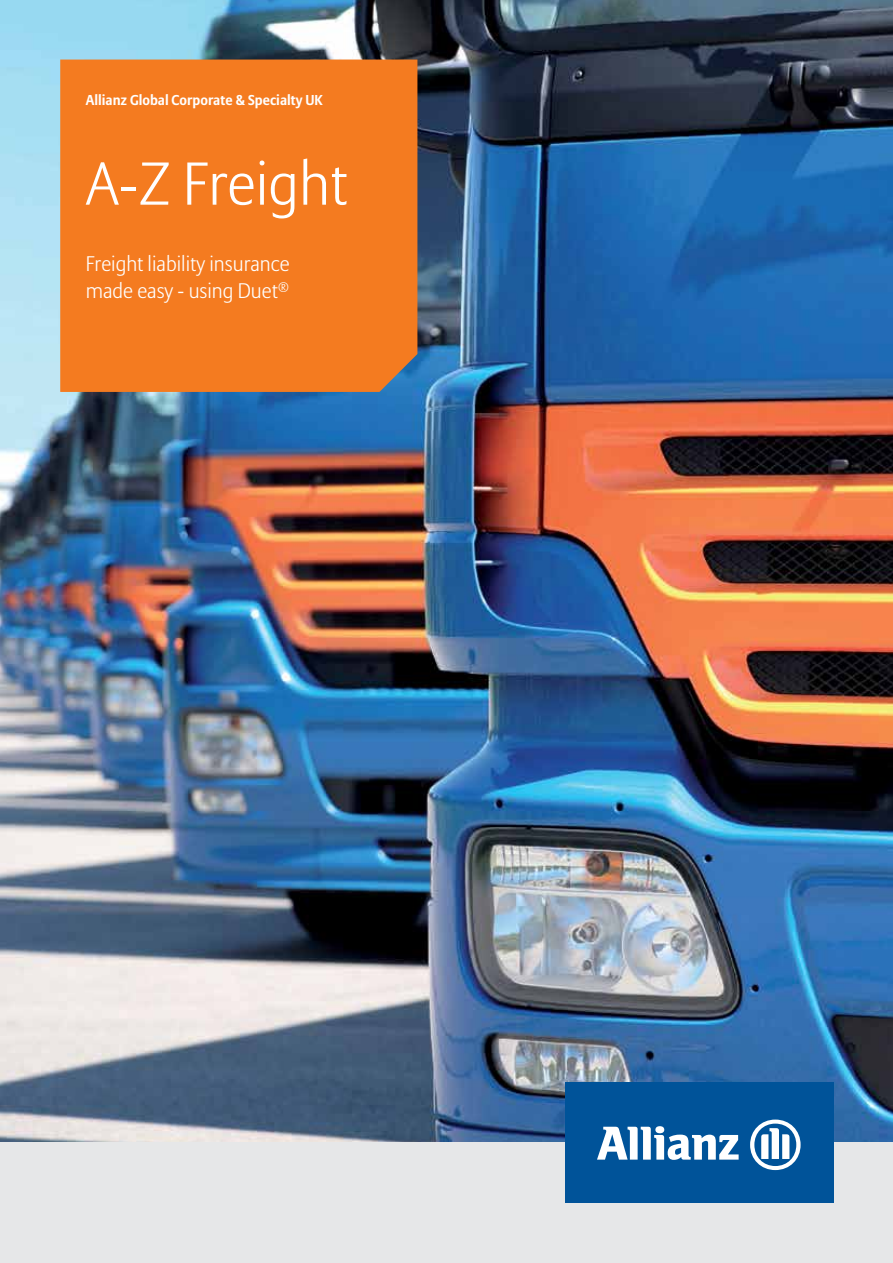
<style>
.page{position:relative;width:893px;height:1263px;background:#fff}
.page>*{position:absolute;margin:0;border:0;box-sizing:border-box;transform-origin:0 0}
.t1{font:300 60px "Allianz Sans";color:#fff}
.t2{font:300 21px/27px "Allianz Sans";color:#fff}
.t3{font:700 14.25px "Allianz Sans";color:#fff}
</style>
<div class="page">
<img style="left:0;top:0;width:893px;height:1143px">
<div style="left:0;top:1143px;width:893px;height:120px;background:#e6e7e8"></div>
<div style="left:565px;top:1082px;width:268px;height:121px;background:#005399"></div>
<svg style="left:597px;top:1126px;width:142px;height:34px"></svg>
<svg style="left:750px;top:1119px;width:51px;height:51px"></svg>
<div style="left:60px;top:60px;width:357px;height:332px;background:#f47b20"></div>
<p class="t3" style="left:86px;top:91px;width:238px">Allianz Global Corporate &amp; Specialty UK</p>
<h1 class="t1" style="left:86px;top:147px;width:263px">A-Z Freight</h1>
<p class="t2" style="left:86px;top:250px;width:205px">Freight liability insurance made easy - using Duet<sup>®</sup></p>
</div>
